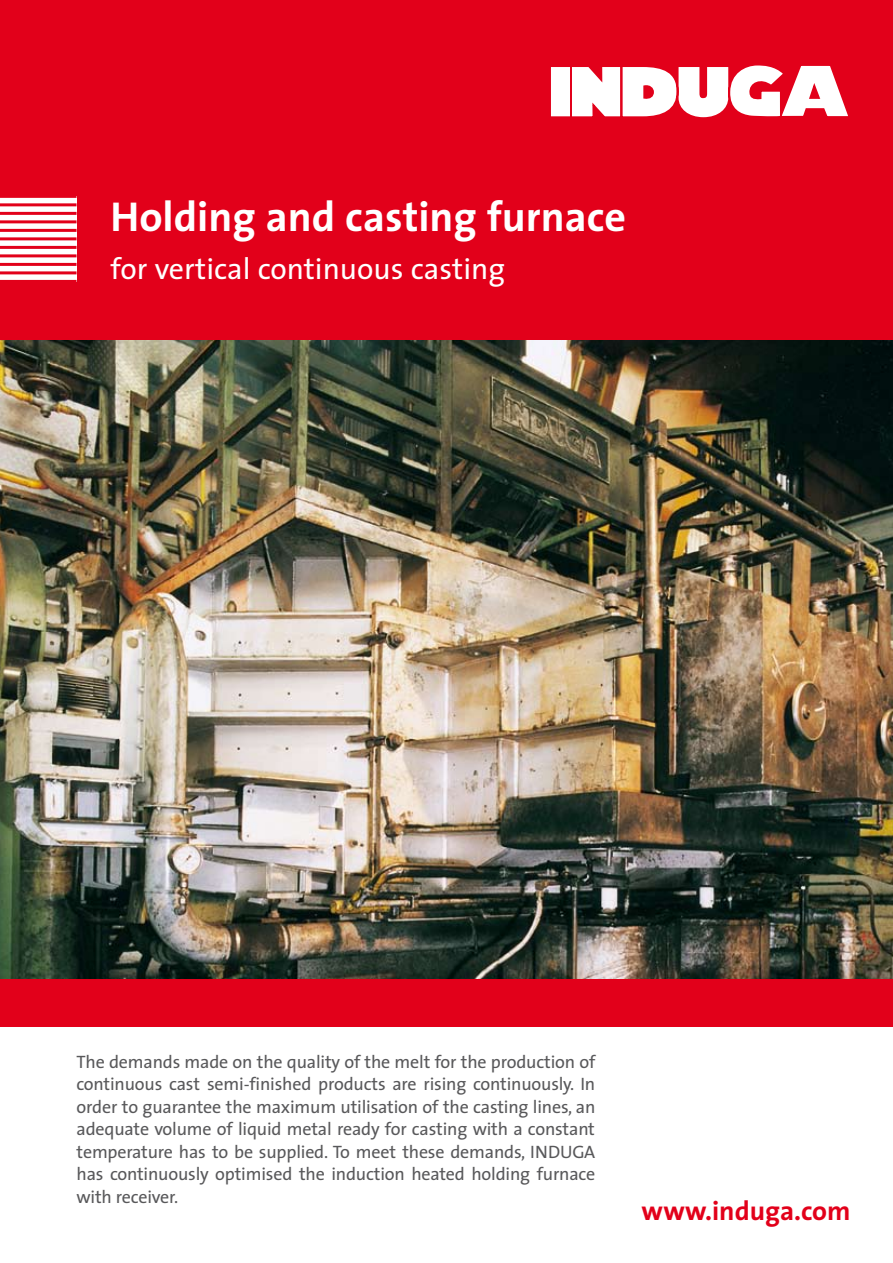
<style>
.page{position:relative;width:893px;height:1263px;background:#fff}
.page>*{position:absolute;margin:0;border:0;box-sizing:border-box;transform-origin:0 0}
.t1{font:700 42px "The Sans";color:#fff}
.t2{font:30px "The Sans";color:#fff}
.t3{font:700 27px "The Sans";color:#e2001a}
.t4{font:18px/22.5px "The Sans";letter-spacing:-.01em;color:#58585a;text-align:justify}
</style>
<div class="page">
<div style="left:0;top:0;width:893px;height:340px;background:#e2001a"></div>
<div style="left:0;top:978px;width:893px;height:48px;background:#e2001a"></div>
<img style="left:0;top:340px;width:893px;height:638px">
<svg style="left:0;top:198px;width:77px;height:82px;background:#fdf3f4"></svg>
<hr style="left:0;top:203px;width:77px;height:3px;background:#e2001a">
<hr style="left:0;top:212px;width:77px;height:3px;background:#e2001a">
<hr style="left:0;top:220px;width:77px;height:3px;background:#e2001a">
<hr style="left:0;top:229px;width:77px;height:3px;background:#e2001a">
<hr style="left:0;top:237px;width:77px;height:3px;background:#e2001a">
<hr style="left:0;top:246px;width:77px;height:3px;background:#e2001a">
<hr style="left:0;top:254px;width:77px;height:3px;background:#e2001a">
<hr style="left:0;top:263px;width:77px;height:3px;background:#e2001a">
<hr style="left:0;top:271px;width:77px;height:3px;background:#e2001a">
<svg style="left:551px;top:65px;width:297px;height:53px"></svg>
<h1 class="t1" style="left:111px;top:182px;width:517px">Holding and casting furnace</h1>
<h2 class="t2" style="left:111px;top:244px;width:396px">for vertical continuous casting</h2>
<p class="t4" style="left:77px;top:1050px;width:520px">The demands made on the quality of the melt for the production of continuous cast semi-finished products are rising continuously. In order to guarantee the maximum utilisation of the casting lines, an adequate volume of liquid metal ready for casting with a constant temperature has to be supplied. To meet these demands, INDUGA has continuously optimised the induction heated holding furnace with receiver.</p>
<h3 class="t3" style="left:642px;top:1188px;width:210px">www.induga.com</h3>
</div>
